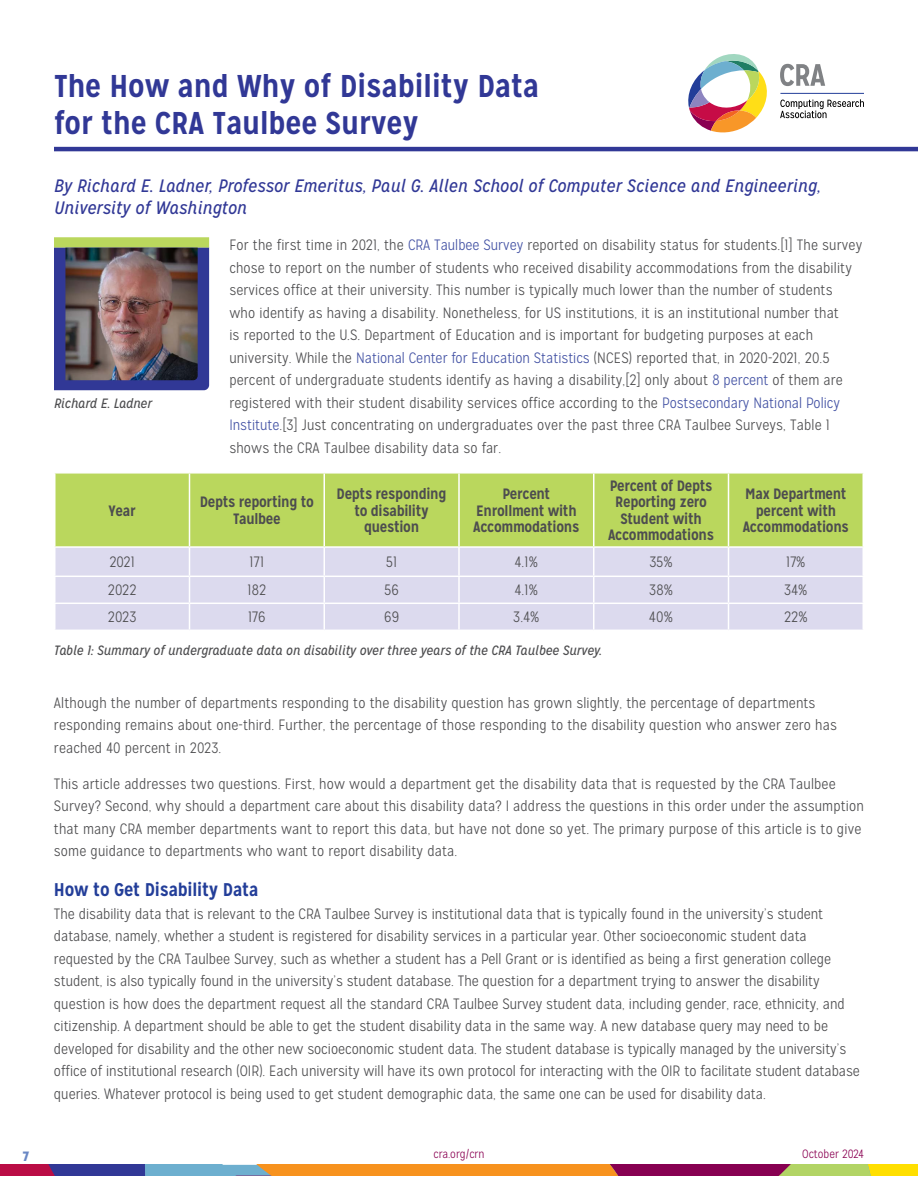
<style>
.page{position:relative;width:918px;height:1188px;background:#fff}
.page>*{position:absolute;margin:0;border:0;box-sizing:border-box;transform-origin:0 0}
.t1{font:700 31.5px/37.5px "Mission Gothic";color:#313896}
.t2{font:700 18.3px "Mission Gothic";letter-spacing:-.01em;color:#233e99}
.t3{font:italic 18px/21.6px "Mission Gothic";letter-spacing:.01em;color:#313896}
.t4{font:300 15px/22.5px "Mission Gothic";letter-spacing:.01em;color:#4d4d4f}
.t5{font:700 15px/16.5px "Mission Gothic";letter-spacing:-.02em;color:#4d4d4f;text-align:center}
.t6{font:italic 13.5px "Mission Gothic";color:#4d4d4f}
.t7{font:900 13.5px "Mission Gothic";color:#6987c4}
.t8{font:300 12px "Mission Gothic";color:#8a0052}
.s1{color:#4352a4}
</style>
<div class="page">
<svg style="left:0;top:1165px;width:918px;height:11px;background:#b27351"></svg>
<svg style="left:780px;top:99px;width:84px;height:19px"></svg>
<svg style="left:780px;top:64px;width:45px;height:22px"></svg>
<hr style="left:780px;top:93px;width:84px;height:1px;background:#233e99">
<svg style="left:688px;top:54px;width:79px;height:79px"></svg>
<hr style="left:54px;top:147px;width:864px;height:4px;background:#313896">
<div style="left:56px;top:473px;width:806px;height:74px;background:#bad75d"></div>
<div style="left:56px;top:547px;width:806px;height:83px;background:#dcdaee"></div>
<hr style="left:54px;top:472px;width:135px;height:2px;background:#fff">
<hr style="left:189px;top:472px;width:135px;height:2px;background:#fff">
<hr style="left:189px;top:474px;width:1px;height:72px;background:#fff">
<hr style="left:324px;top:472px;width:135px;height:2px;background:#fff">
<hr style="left:324px;top:474px;width:1px;height:72px;background:#fff">
<hr style="left:459px;top:472px;width:135px;height:2px;background:#fff">
<hr style="left:458px;top:474px;width:2px;height:72px;background:#fff">
<hr style="left:594px;top:472px;width:134px;height:2px;background:#fff">
<hr style="left:593px;top:474px;width:1px;height:72px;background:#fff">
<hr style="left:729px;top:472px;width:135px;height:2px;background:#fff">
<hr style="left:728px;top:474px;width:1px;height:72px;background:#fff">
<hr style="left:54px;top:546px;width:135px;height:2px;background:#fff">
<hr style="left:189px;top:546px;width:135px;height:2px;background:#fff">
<hr style="left:324px;top:546px;width:135px;height:2px;background:#fff">
<hr style="left:459px;top:546px;width:135px;height:2px;background:#fff">
<hr style="left:458px;top:548px;width:2px;height:28px;background:#fff">
<hr style="left:594px;top:546px;width:134px;height:2px;background:#fff">
<hr style="left:729px;top:546px;width:135px;height:2px;background:#fff">
<hr style="left:54px;top:576px;width:135px;height:1px;background:#fff">
<hr style="left:189px;top:576px;width:135px;height:1px;background:#fff">
<hr style="left:324px;top:576px;width:135px;height:1px;background:#fff">
<hr style="left:459px;top:576px;width:135px;height:1px;background:#fff">
<hr style="left:458px;top:577px;width:2px;height:26px;background:#fff">
<hr style="left:594px;top:576px;width:134px;height:1px;background:#fff">
<hr style="left:729px;top:576px;width:135px;height:1px;background:#fff">
<hr style="left:54px;top:603px;width:135px;height:1px;background:#fff">
<hr style="left:189px;top:603px;width:135px;height:1px;background:#fff">
<svg style="left:189px;top:548px;width:1px;height:82px"></svg>
<hr style="left:324px;top:603px;width:135px;height:1px;background:#fff">
<svg style="left:324px;top:548px;width:1px;height:82px"></svg>
<hr style="left:459px;top:603px;width:135px;height:1px;background:#fff">
<hr style="left:458px;top:604px;width:2px;height:26px;background:#fff">
<hr style="left:594px;top:603px;width:134px;height:1px;background:#fff">
<svg style="left:593px;top:548px;width:1px;height:82px"></svg>
<hr style="left:729px;top:603px;width:135px;height:1px;background:#fff">
<svg style="left:728px;top:548px;width:1px;height:82px"></svg>
<div style="left:54px;top:248px;width:155px;height:142px;background:#313896"></div>
<div style="left:54px;top:237px;width:155px;height:11px;background:#bad75d"></div>
<img style="left:65px;top:248px;width:133px;height:132px">
<h1 class="t1" style="left:54px;top:67px;width:487px">The How and Why of Disability Data for the CRA Taulbee Survey</h1>
<p class="t3" style="left:54px;top:176px;width:769px">By Richard E. Ladner, Professor Emeritus, Paul G. Allen School of Computer Science and Engineering,<br>University of Washington</p>
<p class="t4" style="left:229px;top:234px;width:634px">For the first time in 2021, the <span class="s1">CRA Taulbee Survey</span> reported on disability status for students.[1] The survey chose to report on the number of students who received disability accommodations from the disability services office at their university. This number is typically much lower than the number of students<br>who identify as having a disability. Nonetheless, for US institutions, it is an institutional number that<br>is reported to the U.S. Department of Education and is important for budgeting purposes at each university. While the <span class="s1">National Center for Education Statistics</span> (NCES) reported that, in 2020-2021, 20.5 percent of undergraduate students identify as having a disability,[2] only about <span class="s1">8 percent</span> of them are registered with their student disability services office according to the <span class="s1">Postsecondary National Policy Institute</span>.[3] Just concentrating on undergraduates over the past three CRA Taulbee Surveys, Table 1 shows the CRA Taulbee disability data so far.</p>
<p class="t6" style="left:54px;top:396px;width:99px">Richard E. Ladner</p>
<p class="t5" style="left:109px;top:502px;width:29px">Year</p>
<p class="t5" style="left:200px;top:494px;width:116px">Depts reporting to<br>Taulbee</p>
<p class="t5" style="left:337px;top:486px;width:112px">Depts responding to disability question</p>
<p class="t5" style="left:473px;top:486px;width:108px">Percent<br>Enrollment with<br>Accommodations</p>
<p class="t5" style="left:608px;top:477px;width:108px">Percent of Depts<br>Reporting zero<br>Student with<br>Accommodations</p>
<p class="t5" style="left:743px;top:486px;width:108px">Max Department percent with<br>Accommodations</p>
<p class="t4" style="left:109px;top:551px;width:27px">2021</p>
<p class="t4" style="left:250px;top:551px;width:16px">171</p>
<p class="t4" style="left:386px;top:551px;width:13px">51</p>
<p class="t4" style="left:515px;top:551px;width:25px">4.1%</p>
<p class="t4" style="left:649px;top:551px;width:25px">35%</p>
<p class="t4" style="left:786px;top:551px;width:21px">17%</p>
<p class="t4" style="left:108px;top:579px;width:30px">2022</p>
<p class="t4" style="left:248px;top:579px;width:20px">182</p>
<p class="t4" style="left:384px;top:579px;width:16px">56</p>
<p class="t4" style="left:515px;top:579px;width:25px">4.1%</p>
<p class="t4" style="left:649px;top:579px;width:25px">38%</p>
<p class="t4" style="left:784px;top:579px;width:25px">34%</p>
<p class="t4" style="left:108px;top:606px;width:30px">2023</p>
<p class="t4" style="left:248px;top:606px;width:19px">176</p>
<p class="t4" style="left:384px;top:606px;width:17px">69</p>
<p class="t4" style="left:513px;top:606px;width:28px">3.4%</p>
<p class="t4" style="left:649px;top:606px;width:25px">40%</p>
<p class="t4" style="left:784px;top:606px;width:25px">22%</p>
<p class="t6" style="left:54px;top:643px;width:549px">Table 1: Summary of undergraduate data on disability over three years of the CRA Taulbee Survey.</p>
<p class="t4" style="left:54px;top:692px;width:784px">Although the number of departments responding to the disability question has grown slightly, the percentage of departments responding remains about one-third. Further, the percentage of those responding to the disability question who answer zero has reached 40 percent in 2023.</p>
<p class="t4" style="left:54px;top:773px;width:811px">This article addresses two questions. First, how would a department get the disability data that is requested by the CRA Taulbee Survey? Second, why should a department care about this disability data? I address the questions in this order under the assumption that many CRA member departments want to report this data, but have not done so yet. The primary purpose of this article is to give some guidance to departments who want to report disability data.</p>
<p class="t2" style="left:54px;top:878px;width:206px">How to Get Disability Data</p>
<p class="t4" style="left:54px;top:902px;width:807px">The disability data that is relevant to the CRA Taulbee Survey is institutional data that is typically found in the university’s student database, namely, whether a student is registered for disability services in a particular year. Other socioeconomic student data requested by the CRA Taulbee Survey, such as whether a student has a Pell Grant or is identified as being a first generation college student, is also typically found in the university’s student database. The question for a department trying to answer the disability question is how does the department request all the standard CRA Taulbee Survey student data, including gender, race, ethnicity, and citizenship. A department should be able to get the student disability data in the same way. A new database query may need to be developed for disability and the other new socioeconomic student data. The student database is typically managed by the university’s office of institutional research (OIR). Each university will have its own protocol for interacting with the OIR to facilitate student database queries. Whatever protocol is being used to get student demographic data, the same one can be used for disability data.</p>
<p class="t7" style="left:23px;top:1147px;width:7px">7</p>
<p class="t8" style="left:433px;top:1147px;width:53px">cra.org/crn</p>
<p class="t8" style="left:802px;top:1147px;width:63px">October 2024</p>
</div>
